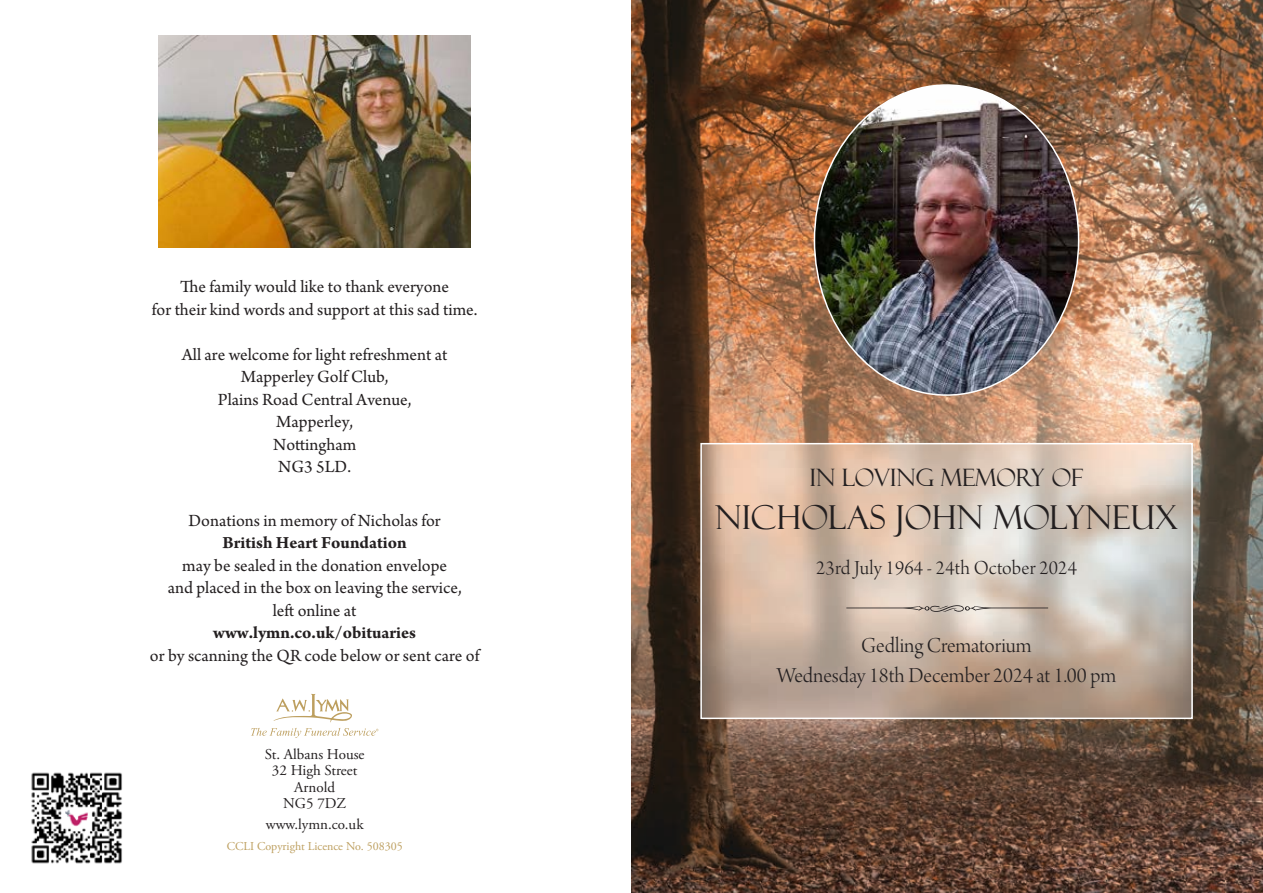
<style>
.page{position:relative;width:1263px;height:893px;background:#fff}
.page>*{position:absolute;margin:0;border:0;box-sizing:border-box;transform-origin:0 0}
.t1{font:33px "Felix Titling";letter-spacing:.01em;color:#231f20}
.t2{font:24px "Felix Titling";color:#231f20}
.t3{font:22.5px/30px "Arno Pro Light Display";color:#231f20;text-align:center}
.t4{font:21px "Arno Pro Light Display";letter-spacing:.01em;color:#231f20}
.t5{font:18px/22.5px "Arno Pro";color:#231f20;text-align:center}
.t6{font:700 18px "Arno Pro";color:#231f20}
.t7{font:15px/16.5px "Adobe Garamond Pro";color:#231f20;text-align:center}
.t8{font:12px "Adobe Garamond Pro";color:#bd9f5f}
</style>
<div class="page">
<img style="left:631px;top:0;width:632px;height:893px">
<img style="left:703px;top:446px;width:487px;height:270px">
<div style="left:700px;top:443px;width:493px;height:276px;border:2px solid #fff"></div>
<img style="left:814px;top:85px;width:264px;height:310px">
<svg style="left:846px;top:605px;width:202px;height:7px"></svg>
<img style="left:158px;top:35px;width:313px;height:212px">
<svg style="left:251px;top:694px;width:127px;height:44px"></svg>
<img style="left:31px;top:772px;width:91px;height:92px">
<p class="t5" style="left:152px;top:276px;width:327px">The family would like to thank everyone<br>for their kind words and support at this sad time.</p>
<p class="t5" style="left:182px;top:344px;width:267px">All are welcome for light refreshment at<br>Mapperley Golf Club,<br>Plains Road Central Avenue,<br>Mapperley,<br>Nottingham<br>NG3 5LD.</p>
<p class="t5" style="left:189px;top:510px;width:254px">Donations in memory of Nicholas for</p>
<p class="t6" style="left:222px;top:532px;width:186px">British Heart Foundation</p>
<p class="t5" style="left:168px;top:555px;width:295px">may be sealed in the donation envelope and placed in the box on leaving the service, left online at</p>
<p class="t6" style="left:213px;top:622px;width:204px">www.lymn.co.uk/obituaries</p>
<p class="t5" style="left:150px;top:645px;width:331px">or by scanning the QR code below or sent care of</p>
<p class="t7" style="left:265px;top:746px;width:101px">St. Albans House<br>32 High Street<br>Arnold<br>NG5 7DZ</p>
<p class="t7" style="left:266px;top:816px;width:99px">www.lymn.co.uk</p>
<p class="t8" style="left:227px;top:839px;width:178px">CCLI Copyright Licence No. 508305</p>
<h2 class="t2" style="left:810px;top:464px;width:275px">IN LOVING MEMORY OF</h2>
<h1 class="t1" style="left:715px;top:498px;width:464px">NICHOLAS JOHN MOLYNEUX</h1>
<p class="t4" style="left:816px;top:556px;width:262px">23rd July 1964 - 24th October 2024</p>
<p class="t3" style="left:777px;top:632px;width:341px">Gedling Crematorium<br>Wednesday 18th December 2024 at 1.00 pm</p>
</div>
